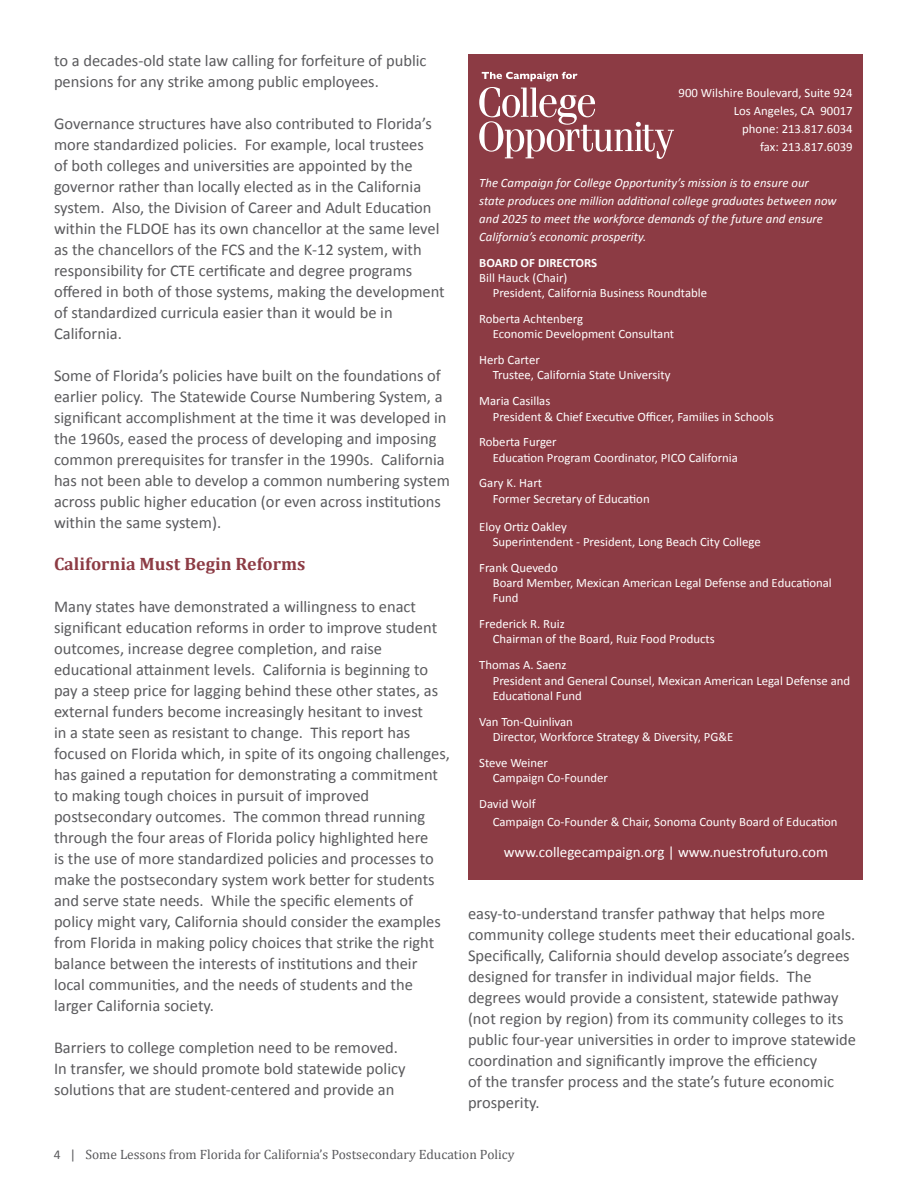
<style>
.page{position:relative;width:918px;height:1188px;background:#fff}
.page>*{position:absolute;margin:0;border:0;box-sizing:border-box;transform-origin:0 0}
.t1{font:700 18px "Cambria";color:#8c3b44}
.t2{font:16.5px/21px "Calibri";color:#5a5a5d}
.t3{font:15px "Calibri";color:#fff}
.t4{font:13.5px "Cambria";color:#5a5a5d}
.t5{font:12.75px/15.3px "Calibri";color:#fff}
.t6{font:italic 12.75px/18px "Calibri";color:#fff}
.t7{font:700 12.75px "Calibri";color:#fff}
.s1{font-family:"Calibri"}
</style>
<div class="page">
<div style="left:469px;top:54px;width:394px;height:825px;background:#8c3b44"></div>
<svg style="left:482px;top:72px;width:96px;height:9px"></svg>
<svg style="left:479px;top:87px;width:195px;height:72px"></svg>
<p class="t2" style="left:54px;top:50px;width:374px">to a decades-old state law calling for forfeiture of public pensions for any strike among public employees.</p>
<p class="t2" style="left:54px;top:113px;width:392px">Governance structures have also contributed to Florida’s more standardized policies. For example, local trustees<br>of both colleges and universities are appointed by the governor rather than locally elected as in the California system. Also, the Division of Career and Adult Education within the FLDOE has its own chancellor at the same level as the chancellors of the FCS and the K-12 system, with responsibility for CTE certificate and degree programs offered in both of those systems, making the development of standardized curricula easier than it would be in California.</p>
<p class="t2" style="left:54px;top:365px;width:397px">Some of Florida’s policies have built on the foundations of earlier policy. The Statewide Course Numbering System, a significant accomplishment at the time it was developed in the 1960s, eased the process of developing and imposing common prerequisites for transfer in the 1990s. California has not been able to develop a common numbering system across public higher education (or even across institutions within the same system).</p>
<p class="t1" style="left:54px;top:553px;width:253px">California Must Begin Reforms</p>
<p class="t2" style="left:54px;top:596px;width:398px">Many states have demonstrated a willingness to enact significant education reforms in order to improve student outcomes, increase degree completion, and raise educational attainment levels. California is beginning to pay a steep price for lagging behind these other states, as external funders become increasingly hesitant to invest<br>in a state seen as resistant to change. This report has focused on Florida which, in spite of its ongoing challenges, has gained a reputation for demonstrating a commitment to making tough choices in pursuit of improved postsecondary outcomes. The common thread running through the four areas of Florida policy highlighted here<br>is the use of more standardized policies and processes to make the postsecondary system work better for students and serve state needs. While the specific elements of policy might vary, California should consider the examples from Florida in making policy choices that strike the right balance between the interests of institutions and their local communities, and the needs of students and the larger California society.</p>
<p class="t2" style="left:54px;top:1037px;width:353px">Barriers to college completion need to be removed.<br>In transfer, we should promote bold statewide policy solutions that are student-centered and provide an</p>
<p class="t5" style="left:679px;top:84px;width:176px">900 Wilshire Boulevard, Suite 924</p>
<p class="t5" style="left:734px;top:102px;width:120px">Los Angeles, CA 90017</p>
<p class="t5" style="left:742px;top:120px;width:112px">phone: 213.817.6034</p>
<p class="t5" style="left:760px;top:138px;width:94px">fax: 213.817.6039</p>
<p class="t6" style="left:479px;top:173px;width:359px">The Campaign for College Opportunity’s mission is to ensure our state produces one million additional college graduates between now and 2025 to meet the workforce demands of the future and ensure California’s economic prosperity.</p>
<p class="t7" style="left:479px;top:255px;width:119px">BOARD OF DIRECTORS</p>
<p class="t5" style="left:479px;top:269px;width:90px">Bill Hauck (Chair)</p>
<p class="t5" style="left:493px;top:285px;width:216px">President, California Business Roundtable</p>
<p class="t5" style="left:479px;top:311px;width:105px">Roberta Achtenberg</p>
<p class="t5" style="left:493px;top:326px;width:183px">Economic Development Consultant</p>
<p class="t5" style="left:479px;top:352px;width:62px">Herb Carter</p>
<p class="t5" style="left:493px;top:367px;width:179px">Trustee, California State University</p>
<p class="t5" style="left:479px;top:393px;width:73px">Maria Casillas</p>
<p class="t5" style="left:493px;top:408px;width:283px">President &amp; Chief Executive Officer, Families in Schools</p>
<p class="t5" style="left:479px;top:434px;width:79px">Roberta Furger</p>
<p class="t5" style="left:493px;top:449px;width:247px">Education Program Coordinator, PICO California</p>
<p class="t5" style="left:479px;top:475px;width:64px">Gary K. Hart</p>
<p class="t5" style="left:493px;top:490px;width:158px">Former Secretary of Education</p>
<p class="t5" style="left:479px;top:518px;width:89px">Eloy Ortiz Oakley</p>
<p class="t5" style="left:493px;top:533px;width:269px">Superintendent - President, Long Beach City College</p>
<p class="t5" style="left:479px;top:559px;width:80px">Frank Quevedo</p>
<p class="t5" style="left:493px;top:575px;width:341px">Board Member, Mexican American Legal Defense and Educational<br>Fund</p>
<p class="t5" style="left:479px;top:616px;width:87px">Frederick R. Ruiz</p>
<p class="t5" style="left:493px;top:631px;width:224px">Chairman of the Board, Ruiz Food Products</p>
<p class="t5" style="left:479px;top:657px;width:89px">Thomas A. Saenz</p>
<p class="t5" style="left:493px;top:672px;width:359px">President and General Counsel, Mexican American Legal Defense and<br>Educational Fund</p>
<p class="t5" style="left:479px;top:713px;width:95px">Van Ton-Quinlivan</p>
<p class="t5" style="left:493px;top:728px;width:242px">Director, Workforce Strategy &amp; Diversity, PG&amp;E</p>
<p class="t5" style="left:479px;top:754px;width:70px">Steve Weiner</p>
<p class="t5" style="left:493px;top:770px;width:117px">Campaign Co-Founder</p>
<p class="t5" style="left:479px;top:795px;width:58px">David Wolf</p>
<p class="t5" style="left:493px;top:813px;width:346px">Campaign Co-Founder &amp; Chair, Sonoma County Board of Education</p>
<p class="t3" style="left:504px;top:843px;width:326px">www.collegecampaign.org | www.nuestrofuturo.com</p>
<p class="t2" style="left:468px;top:902px;width:390px">easy-to-understand transfer pathway that helps more community college students meet their educational goals.<br>Specifically, California should develop associate’s degrees designed for transfer in individual major fields. The degrees would provide a consistent, statewide pathway (not region by region) from its community colleges to its public four-year universities in order to improve statewide coordination and significantly improve the efficiency<br>of the transfer process and the state’s future economic prosperity.</p>
<p class="t4" style="left:54px;top:1146px;width:462px"><span class="s1">4 |</span> Some Lessons from Florida for California’s Postsecondary Education Policy</p>
</div>
